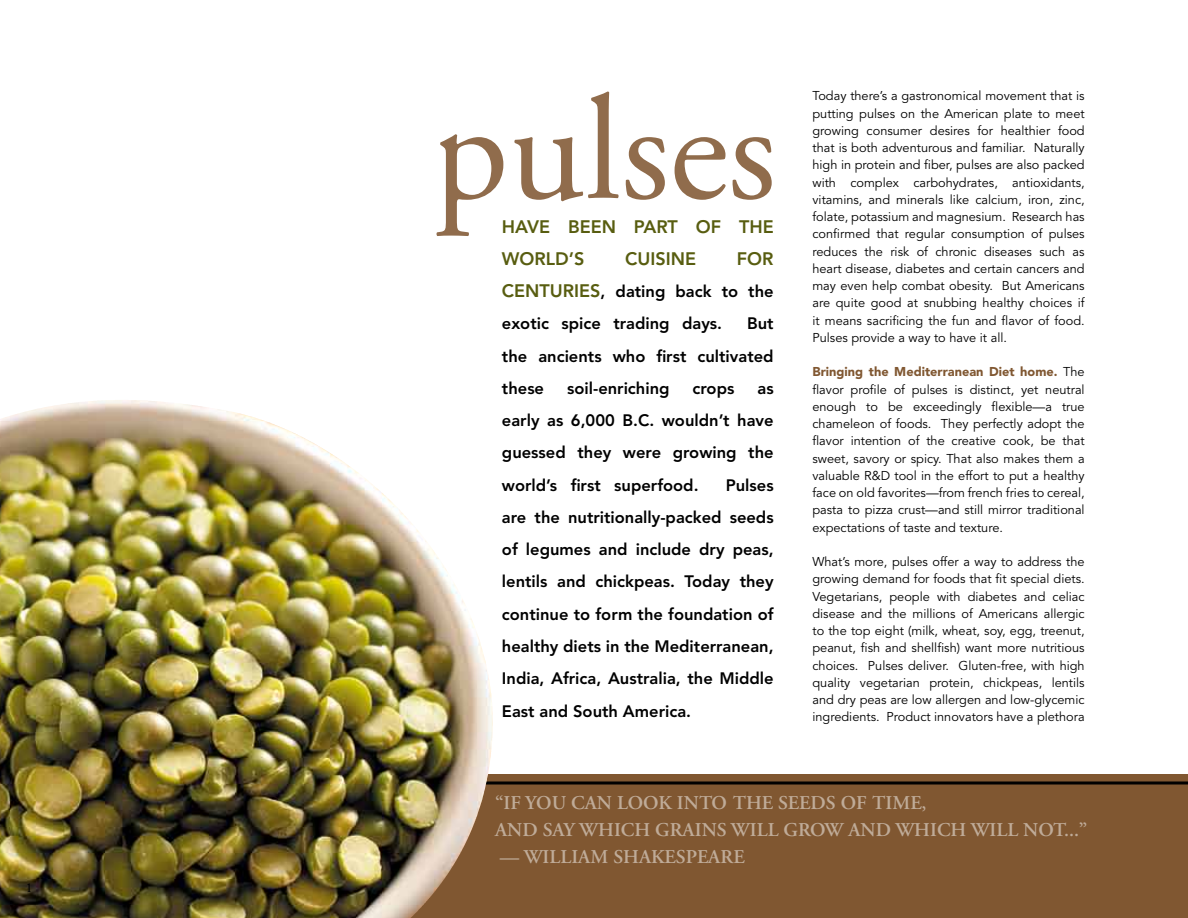
<style>
.page{position:relative;width:1188px;height:918px;background:#fff}
.page>*{position:absolute;margin:0;border:0;box-sizing:border-box;transform-origin:0 0}
.t1{font:600 19.5px/27px "Adobe Garamond";color:#bfab98}
.t2{font:800 18px/32.2px "Avenir";color:#585d10}
.t3{font:800 16.5px/32.2px "Avenir";color:#000;text-align:justify}
.t4{font:13.5px "Adobe Garamond";color:#000}
.t5{font:12.75px/17.2px "Avenir";color:#000;text-align:justify}
.s1{font-size:18px;color:#585d10}
.s2{font-weight:900;color:#805731}
</style>
<div class="page">
<div style="left:0;top:774px;width:1188px;height:144px;background:#805731"></div>
<hr style="left:305px;top:782px;width:883px;height:2px;background:#000">
<svg style="left:436px;top:92px;width:336px;height:144px"></svg>
<img style="left:0;top:400px;width:456px;height:518px">
<p class="t4" style="left:26px;top:881px;width:8px">1</p>
<h2 class="t2" style="left:502px;top:210px;width:273px">have been part of the world’s</h2>
<h2 class="t2" style="left:625px;top:243px;width:72px">cuisine</h2>
<h2 class="t2" style="left:737px;top:243px;width:38px">for</h2>
<p class="t3" style="left:502px;top:275px;width:273px"><span class="s1">centuries</span>, dating back to the exotic spice trading days.</p>
<p class="t3" style="left:502px;top:308px;width:273px;text-indent:245px">But the ancients who first cultivated these</p>
<p class="t3" style="left:567px;top:372px;width:104px">soil-enriching</p>
<p class="t3" style="left:693px;top:372px;width:43px">crops</p>
<p class="t3" style="left:502px;top:372px;width:273px;text-indent:256px">as early as 6,000 B.C. wouldn’t have guessed they were growing the world’s first superfood.</p>
<p class="t3" style="left:502px;top:469px;width:273px;text-indent:224px">Pulses are the nutritionally-packed seeds of legumes and include dry peas, lentils and chickpeas. Today they continue to form the foundation of healthy diets in the Mediterranean, India, Africa, Australia, the Middle East and South America.</p>
<p class="t5" style="left:812px;top:88px;width:274px">Today there’s a gastronomical movement that is putting pulses on the American plate to meet growing consumer desires for healthier food that is both adventurous and familiar. Naturally high in protein and fiber, pulses are also packed with complex carbohydrates, antioxidants, vitamins, and minerals like calcium, iron, zinc, folate, potassium and magnesium. Research has confirmed that regular consumption of pulses reduces the risk of chronic diseases such as heart disease, diabetes and certain cancers and may even help combat obesity. But Americans are quite good at snubbing healthy choices if it means sacrificing the fun and flavor of food.<br>Pulses provide a way to have it all.</p>
<p class="t5" style="left:812px;top:364px;width:274px"><span class="s2">Bringing the Mediterranean Diet home.</span> The flavor profile of pulses is distinct, yet neutral enough to be exceedingly flexible—a true chameleon of foods. They perfectly adopt the flavor intention of the creative cook, be that sweet, savory or spicy. That also makes them a valuable R&amp;D tool in the effort to put a healthy face on old favorites—from french fries to cereal, pasta to pizza crust—and still mirror traditional expectations of taste and texture.</p>
<p class="t5" style="left:812px;top:553px;width:274px">What’s more, pulses offer a way to address the growing demand for foods that fit special diets.<br>Vegetarians, people with diabetes and celiac disease and the millions of Americans allergic to the top eight (milk, wheat, soy, egg, treenut, peanut, fish and shellfish) want more nutritious choices. Pulses deliver. Gluten-free, with high quality vegetarian protein, chickpeas, lentils and dry peas are low allergen and low-glycemic ingredients. Product innovators have a plethora</p>
<h1 class="t1" style="left:495px;top:790px;width:594px">“IF YOU CAN LOOK INTO THE SEEDS OF TIME,<br>AND SAY WHICH GRAINS WILL GROW AND WHICH WILL NOT...”</h1>
<h1 class="t1" style="left:500px;top:844px;width:246px">— WI LLIAM SHAKESPEARE</h1>
</div>
